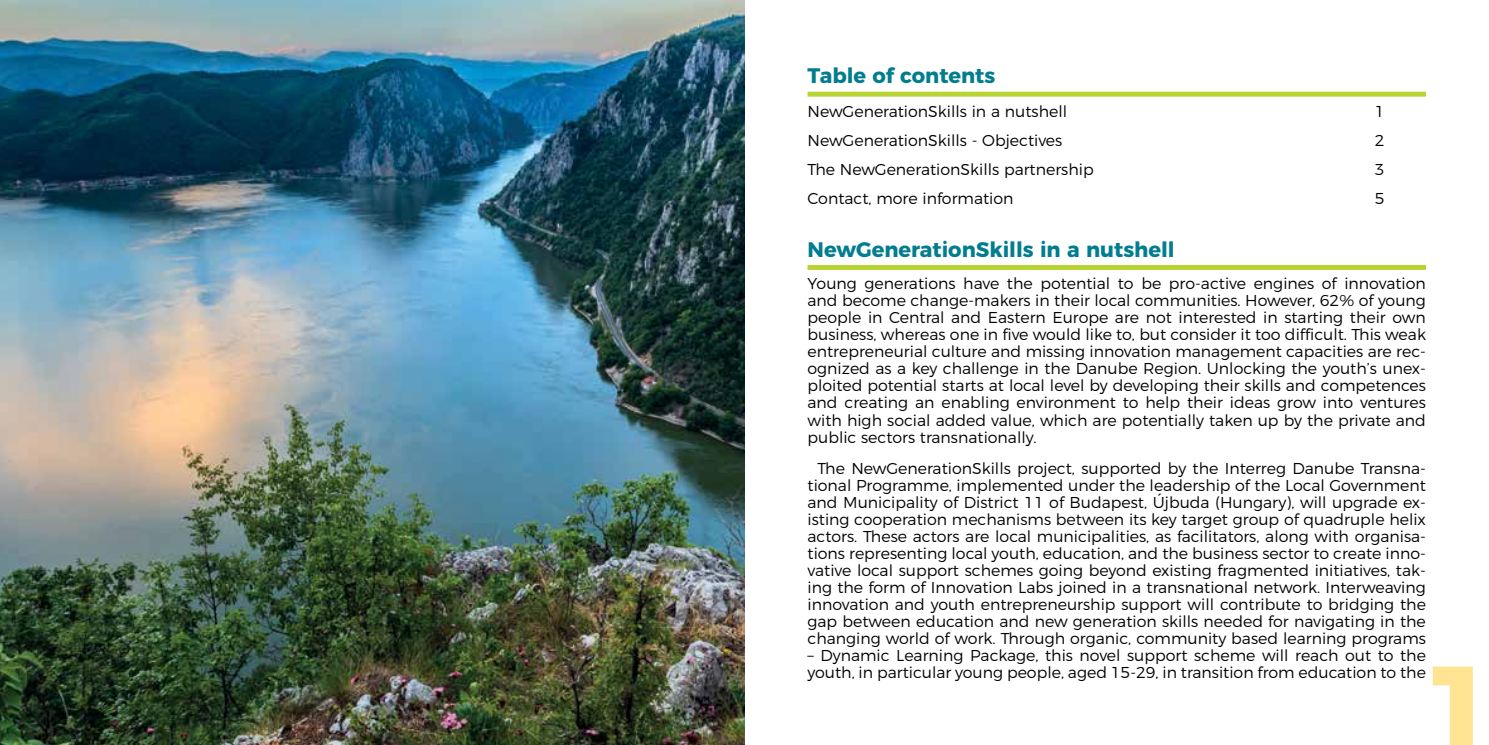
<style>
.page{position:relative;width:1489px;height:745px;background:#fff}
.page>*{position:absolute;margin:0;border:0;box-sizing:border-box;transform-origin:0 0}
.t1{font:700 126px "Montserrat";color:#ffe494}
.t2{font:700 21px "Montserrat";color:#007d8f}
.t3{font:300 15.75px/17px "Montserrat";color:#000;text-align:justify}
</style>
<div class="page">
<img style="left:0;top:0;width:744px;height:744px">
<div style="left:807px;top:92px;width:618px;height:5px;background:#b7d433"></div>
<div style="left:807px;top:265px;width:618px;height:5px;background:#b7d433"></div>
<h2 class="t2" style="left:807px;top:59px;width:189px">Table of contents</h2>
<p class="t3" style="left:807px;top:102px;width:261px">NewGenerationSkills in a nutshell</p>
<p class="t3" style="left:1374px;top:102px;width:11px">1</p>
<p class="t3" style="left:807px;top:131px;width:256px">NewGenerationSkills - Objectives</p>
<p class="t3" style="left:1374px;top:131px;width:11px">2</p>
<p class="t3" style="left:807px;top:159px;width:288px">The NewGenerationSkills partnership</p>
<p class="t3" style="left:1374px;top:159px;width:11px">3</p>
<p class="t3" style="left:807px;top:188px;width:207px">Contact, more information</p>
<p class="t3" style="left:1374px;top:188px;width:11px">5</p>
<h2 class="t2" style="left:807px;top:232px;width:369px">NewGenerationSkills in a nutshell</h2>
<p class="t3" style="left:807px;top:274px;width:620px">Young generations have the potential to be pro-active engines of innovation and become change-makers in their local communities. However, 62% of young people in Central and Eastern Europe are not interested in starting their own business, whereas one in five would like to, but consider it too difficult. This weak entrepreneurial culture and missing innovation management capacities are rec&shy;ognized as a key challenge in the Danube Region. Unlocking the youth’s unex&shy;ploited potential starts at local level by developing their skills and competences and creating an enabling environment to help their ideas grow into ventures with high social added value, which are potentially taken up by the private and public sectors transnationally.</p>
<p class="t3" style="left:807px;top:458px;width:620px;text-indent:10px">The NewGenerationSkills project, supported by the Interreg Danube Transna&shy;tional Programme, implemented under the leadership of the Local Government and Municipality of District 11 of Budapest, Újbuda (Hungary), will upgrade ex&shy;isting cooperation mechanisms between its key target group of quadruple helix actors. These actors are local municipalities, as facilitators, along with organisa&shy;tions representing local youth, education, and the business sector to create inno&shy;vative local support schemes going beyond existing fragmented initiatives, tak&shy;ing the form of Innovation Labs joined in a transnational network. Interweaving innovation and youth entrepreneurship support will contribute to bridging the gap between education and new generation skills needed for navigating in the changing world of work. Through organic, community based learning programs</p>
<p class="t3" style="left:807px;top:644px;width:620px">– Dynamic Learning Package, this novel support scheme will reach out to the youth, in particular young people, aged 15-29, in transition from education to the</p>
<h1 class="t1" style="left:1420px;top:606px;width:79px">1</h1>
</div>
